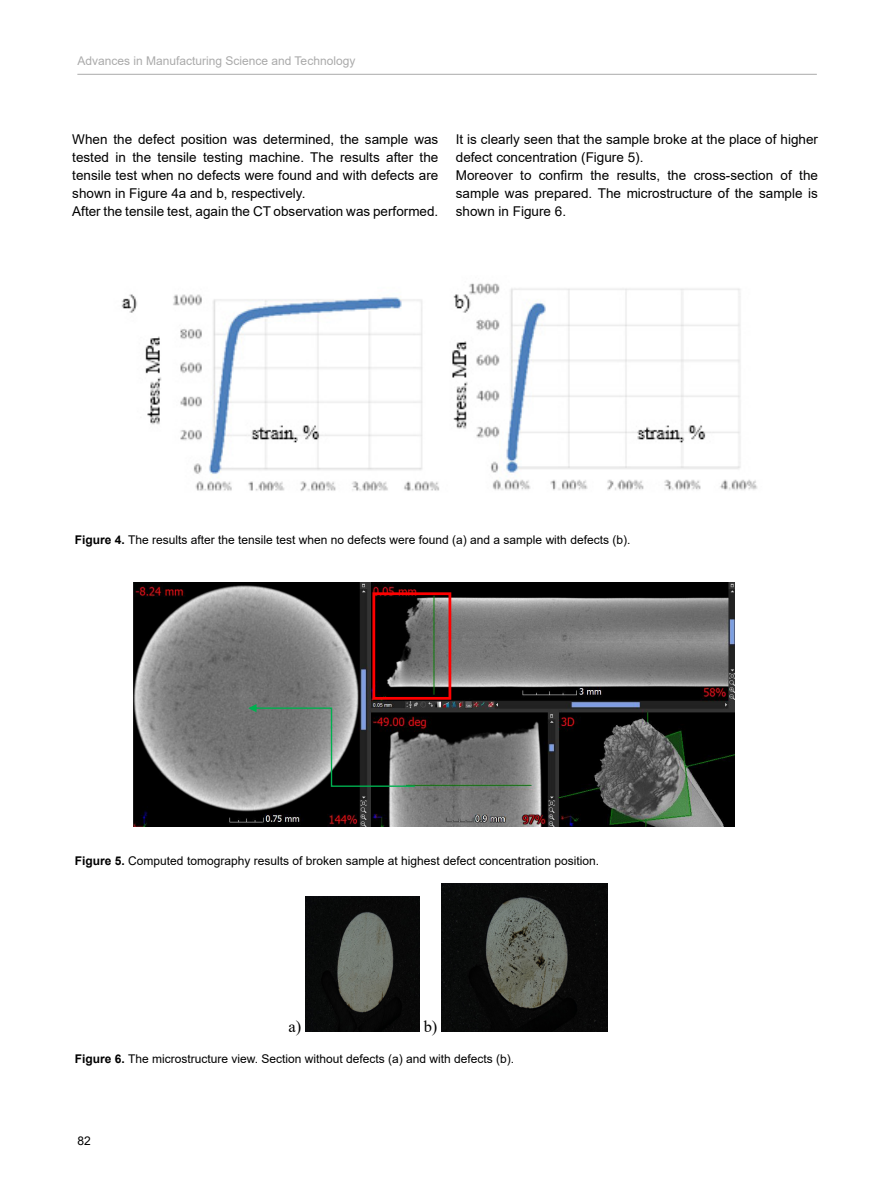
<style>
.page{position:relative;width:893px;height:1191px;background:#fff}
.page>*{position:absolute;margin:0;border:0;box-sizing:border-box;transform-origin:0 0}
.t1{font:16.5px "Times New Roman";color:#000}
.t2{font:13.5px/18px "Arial";color:#000}
.t3{font:12px "Arial";color:#000}
.t4{font:12px "Arial";color:#aaa}
.s1{font-weight:700}
</style>
<div class="page">
<hr style="left:77px;top:74px;width:740px;height:1px;background:#aaa">
<img style="left:121px;top:283px;width:637px;height:208px">
<img style="left:133px;top:582px;width:601px;height:245px">
<div style="left:372px;top:592px;width:79px;height:107px;border:3px solid #f00"></div>
<svg style="left:248px;top:704px;width:167px;height:83px;background:#616462"></svg>
<img style="left:305px;top:896px;width:115px;height:136px">
<img style="left:441px;top:884px;width:166px;height:148px">
<p class="t4" style="left:77px;top:53px;width:279px">Advances in Manufacturing Science and Technology</p>
<p class="t2" style="left:72px;top:130px;width:368px">When the defect position was determined, the sample was tested in the tensile testing machine. The results after the tensile test when no defects were found and with defects are shown in Figure 4a and b, respectively.<br>After the tensile test, again the CT observation was performed.</p>
<p class="t2" style="left:456px;top:130px;width:364px">It is clearly seen that the sample broke at the place of higher defect concentration (Figure 5).<br>Moreover to confirm the results, the cross-section of the sample was prepared. The microstructure of the sample is shown in Figure 6.</p>
<p class="t3" style="left:75px;top:531px;width:557px"><span class="s1">Figure 4.</span> The results after the tensile test when no defects were found (a) and a sample with defects (b).</p>
<p class="t3" style="left:75px;top:852px;width:526px"><span class="s1">Figure 5.</span> Computed tomography results of broken sample at highest defect concentration position.</p>
<p class="t1" style="left:288px;top:1014px;width:14px">a)</p>
<p class="t1" style="left:424px;top:1014px;width:15px">b)</p>
<p class="t3" style="left:75px;top:1051px;width:441px"><span class="s1">Figure 6.</span> The microstructure view. Section without defects (a) and with defects (b).</p>
<p class="t3" style="left:78px;top:1132px;width:15px">82</p>
</div>
